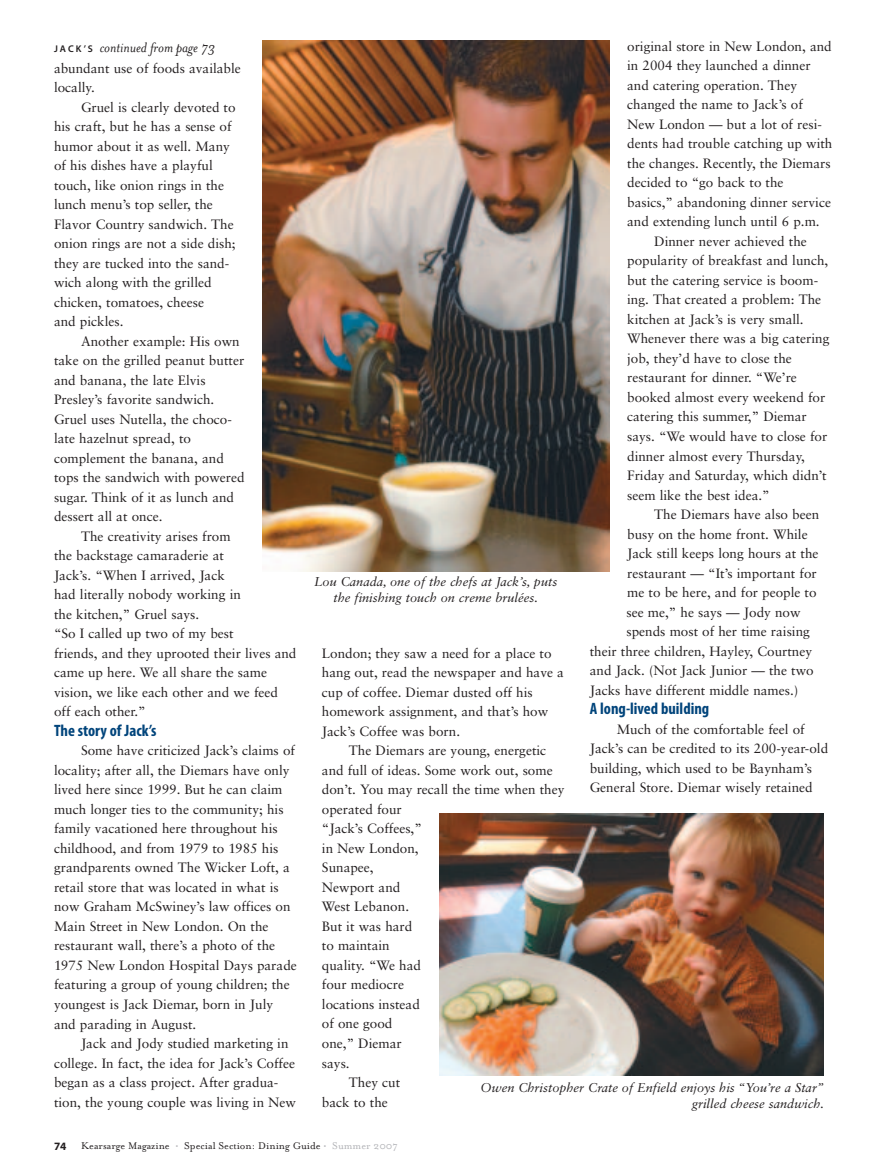
<style>
.page{position:relative;width:878px;height:1175px;background:#fff}
.page>*{position:absolute;margin:0;border:0;box-sizing:border-box;transform-origin:0 0}
.t1{font:700 condensed 16.5px "Myriad Pro";color:#00447b}
.t2{font:italic 15.75px "Mrs Eaves";color:#231f20}
.t3{font:13.5px/19.5px "Sabon";color:#231f20}
.t4{font:12.75px/16.5px "Sabon Italic Os F";color:#231f20;text-align:right}
.t5{font:11.25px "Mrs Eaves Roman";color:#231f20}
.t6{font:700 11.25px "Myriad Pro";color:#231f20}
.s1{font-family:"Myriad Pro";font-weight:600;font-style:normal;font-size:9.75px}
.s2{color:#b2b3b7}
</style>
<div class="page">
<img style="left:263px;top:40px;width:346px;height:531px">
<img style="left:439px;top:813px;width:385px;height:262px">
<p class="t2" style="left:54px;top:37px;width:163px"><span class="s1">J A C K ’ S</span> continued from page 73</p>
<p class="t3" style="left:54px;top:59px;width:188px">abundant use of foods available locally.</p>
<p class="t3" style="left:54px;top:98px;width:183px;text-indent:27px">Gruel is clearly devoted to his craft, but he has a sense of humor about it as well. Many of his dishes have a playful touch, like onion rings in the lunch menu’s top seller, the<br>Flavor Country sandwich. The onion rings are not a side dish; they are tucked into the sand&shy;wich along with the grilled chicken, tomatoes, cheese<br>and pickles.</p>
<p class="t3" style="left:54px;top:332px;width:192px;text-indent:27px">Another example: His own take on the grilled peanut butter and banana, the late Elvis<br>Presley’s favorite sandwich.<br>Gruel uses Nutella, the choco&shy;late hazelnut spread, to complement the banana, and tops the sandwich with powered sugar. Think of it as lunch and dessert all at once.</p>
<p class="t3" style="left:54px;top:527px;width:244px;text-indent:27px">The creativity arises from<br>the backstage camaraderie at<br>Jack’s. “When I arrived, Jack<br>had literally nobody working in<br>the kitchen,” Gruel says.<br>“So I called up two of my best<br>friends, and they uprooted their lives and came up here. We all share the same vision, we like each other and we feed off each other.”</p>
<p class="t1" style="left:54px;top:724px;width:104px">The story of Jack’s</p>
<p class="t3" style="left:54px;top:742px;width:244px;text-indent:27px">Some have criticized Jack’s claims of locality; after all, the Diemars have only lived here since 1999. But he can claim much longer ties to the community; his family vacationed here throughout his childhood, and from 1979 to 1985 his grandparents owned The Wicker Loft, a retail store that was located in what is now Graham McSwiney’s law offices on Main Street in New London. On the restaurant wall, there’s a photo of the 1975 New London Hospital Days parade featuring a group of young children; the youngest is Jack Diemar, born in July and parading in August.</p>
<p class="t3" style="left:54px;top:1034px;width:243px;text-indent:27px">Jack and Jody studied marketing in college. In fact, the idea for Jack’s Coffee began as a class project. After gradua&shy;tion, the young couple was living in New</p>
<p class="t3" style="left:627px;top:37px;width:206px">original store in New London, and</p>
<p class="t3" style="left:627px;top:57px;width:185px">in 2004 they launched a dinner</p>
<p class="t3" style="left:627px;top:76px;width:171px">and catering operation. They</p>
<p class="t3" style="left:627px;top:96px;width:177px">changed the name to Jack’s of</p>
<p class="t3" style="left:627px;top:115px;width:196px">New London — but a lot of resi-</p>
<p class="t3" style="left:627px;top:135px;width:207px">dents had trouble catching up with</p>
<p class="t3" style="left:627px;top:154px;width:205px">the changes. Recently, the Diemars</p>
<p class="t3" style="left:627px;top:174px;width:158px">decided to “go back to the</p>
<p class="t3" style="left:627px;top:193px;width:205px">basics,” abandoning dinner service</p>
<p class="t3" style="left:627px;top:213px;width:194px">and extending lunch until 6 p.m.</p>
<p class="t3" style="left:654px;top:232px;width:154px">Dinner never achieved the</p>
<p class="t3" style="left:627px;top:252px;width:203px">popularity of breakfast and lunch,</p>
<p class="t3" style="left:627px;top:271px;width:192px">but the catering service is boom-</p>
<p class="t3" style="left:627px;top:291px;width:195px">ing. That created a problem: The</p>
<p class="t3" style="left:627px;top:310px;width:178px">kitchen at Jack’s is very small.</p>
<p class="t3" style="left:627px;top:330px;width:204px">Whenever there was a big catering</p>
<p class="t3" style="left:627px;top:349px;width:166px">job, they’d have to close the</p>
<p class="t3" style="left:627px;top:369px;width:171px">restaurant for dinner. “We’re</p>
<p class="t3" style="left:627px;top:388px;width:200px">booked almost every weekend for</p>
<p class="t3" style="left:627px;top:408px;width:181px">catering this summer,” Diemar</p>
<p class="t3" style="left:627px;top:427px;width:202px">says. “We would have to close for</p>
<p class="t3" style="left:627px;top:447px;width:179px">dinner almost every Thursday,</p>
<p class="t3" style="left:627px;top:466px;width:201px">Friday and Saturday, which didn’t</p>
<p class="t3" style="left:627px;top:486px;width:144px">seem like the best idea.”</p>
<p class="t3" style="left:654px;top:505px;width:166px">The Diemars have also been</p>
<p class="t3" style="left:627px;top:525px;width:182px">busy on the home front. While</p>
<p class="t3" style="left:627px;top:544px;width:193px">Jack still keeps long hours at the</p>
<p class="t3" style="left:627px;top:564px;width:191px">restaurant — “It’s important for</p>
<p class="t3" style="left:627px;top:583px;width:191px">me to be here, and for people to</p>
<p class="t3" style="left:626px;top:603px;width:175px">see me,” he says — Jody now</p>
<p class="t3" style="left:626px;top:622px;width:185px">spends most of her time raising</p>
<p class="t3" style="left:589px;top:642px;width:224px">their three children, Hayley, Courtney</p>
<p class="t3" style="left:589px;top:661px;width:225px">and Jack. (Not Jack Junior — the two</p>
<p class="t3" style="left:589px;top:681px;width:210px">Jacks have different middle names.)</p>
<p class="t1" style="left:589px;top:702px;width:121px">A long-lived building</p>
<p class="t3" style="left:589px;top:720px;width:240px;text-indent:27px">Much of the comfortable feel of Jack’s can be credited to its 200-year-old building, which used to be Baynham’s General Store. Diemar wisely retained</p>
<p class="t4" style="left:314px;top:574px;width:245px;text-align:center">Lou Canada, one of the chefs at Jack’s, puts the finishing touch on creme brulées.</p>
<p class="t3" style="left:322px;top:644px;width:243px">London; they saw a need for a place to hang out, read the newspaper and have a cup of coffee. Diemar dusted off his homework assignment, and that’s how Jack’s Coffee was born.</p>
<p class="t3" style="left:349px;top:742px;width:199px">The Diemars are young, energetic</p>
<p class="t3" style="left:322px;top:761px;width:232px">and full of ideas. Some work out, some</p>
<p class="t3" style="left:322px;top:781px;width:244px">don’t. You may recall the time when they</p>
<p class="t3" style="left:322px;top:800px;width:81px">operated four</p>
<p class="t3" style="left:322px;top:820px;width:101px">“Jack’s Coffees,”</p>
<p class="t3" style="left:322px;top:839px;width:98px">in New London,</p>
<p class="t3" style="left:322px;top:859px;width:53px">Sunapee,</p>
<p class="t3" style="left:322px;top:878px;width:80px">Newport and</p>
<p class="t3" style="left:322px;top:898px;width:89px">West Lebanon.</p>
<p class="t3" style="left:322px;top:917px;width:92px">But it was hard</p>
<p class="t3" style="left:322px;top:937px;width:69px">to maintain</p>
<p class="t3" style="left:322px;top:956px;width:101px">quality. “We had</p>
<p class="t3" style="left:322px;top:976px;width:84px">four mediocre</p>
<p class="t3" style="left:322px;top:995px;width:99px">locations instead</p>
<p class="t3" style="left:322px;top:1015px;width:72px">of one good</p>
<p class="t3" style="left:322px;top:1034px;width:81px">one,” Diemar</p>
<p class="t3" style="left:322px;top:1054px;width:29px">says.</p>
<p class="t3" style="left:349px;top:1073px;width:53px">They cut</p>
<p class="t3" style="left:322px;top:1093px;width:67px">back to the</p>
<p class="t4" style="left:480px;top:1079px;width:345px">Owen Christopher Crate of Enfield enjoys his “You’re a Star” grilled cheese sandwich.</p>
<p class="t6" style="left:54px;top:1142px;width:14px">74</p>
<p class="t5" style="left:81px;top:1139px;width:318px">Kearsarge Magazine <span class="s2">•</span> Special Section: Dining Guide <span class="s2">• Summer 2007</span></p>
</div>
